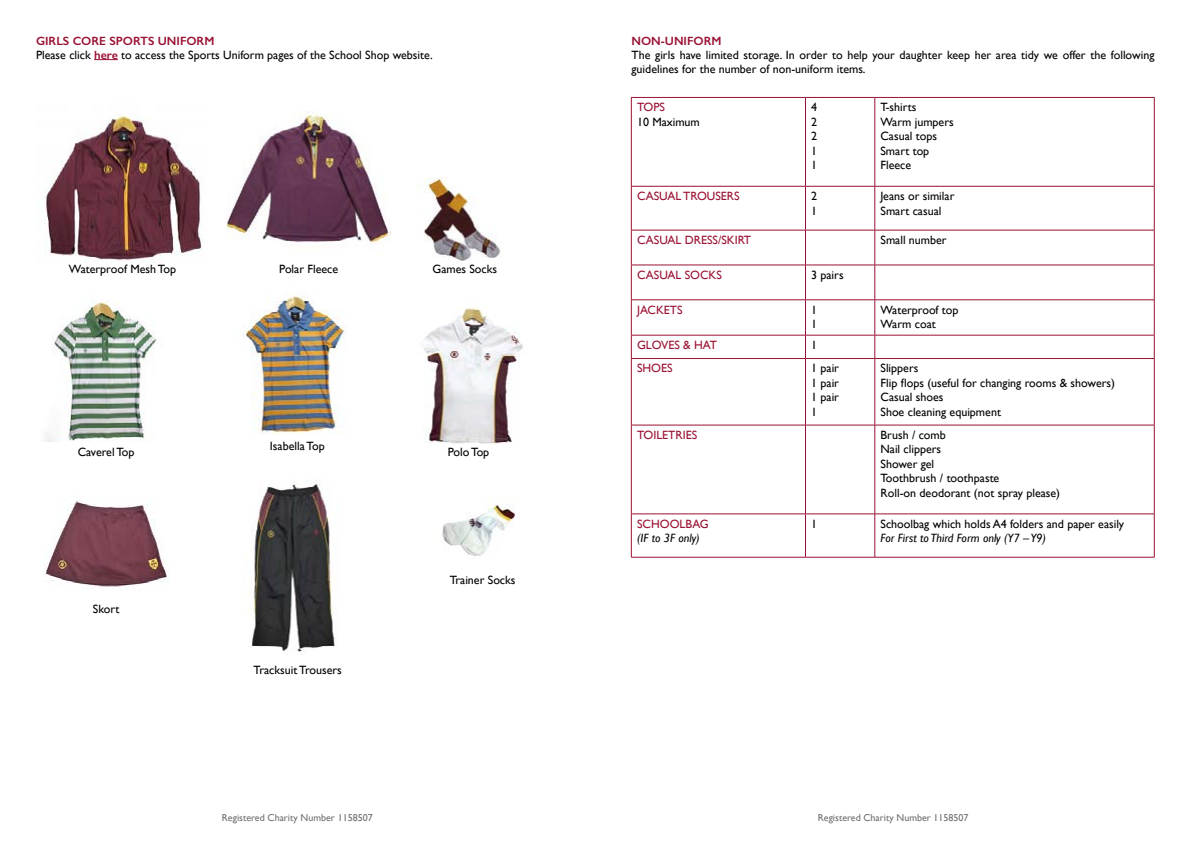
<style>
.page{position:relative;width:1191px;height:842px;background:#fff}
.page>*{position:absolute;margin:0;border:0;box-sizing:border-box;transform-origin:0 0}
.t1{font:12px/14.4px "Gill Sans";color:#000}
.t2{font:12px/14px "Gill Sans";color:#000}
.t3{font:12px "Gill Sans";color:#9a1233}
.t4{font:italic 12px "Gill Sans";color:#000}
.t5{font:600 12px "Gill Sans";color:#9a1233}
.t6{font:10px "Gill Sans";color:#706f6f}
.s1{font-weight:600;color:#9a1233}
</style>
<div class="page">
<svg style="left:94px;top:59px;width:24px;height:1px"></svg>
<img style="left:43px;top:500px;width:125px;height:88px">
<img style="left:227px;top:111px;width:163px;height:132px">
<img style="left:417px;top:178px;width:84px;height:86px">
<img style="left:422px;top:307px;width:101px;height:138px">
<img style="left:46px;top:300px;width:111px;height:141px">
<img style="left:248px;top:479px;width:89px;height:174px">
<img style="left:442px;top:496px;width:73px;height:60px">
<img style="left:44px;top:115px;width:160px;height:148px">
<hr style="left:631px;top:97px;width:174px;height:1px;background:#9a1233">
<hr style="left:631px;top:98px;width:1px;height:88px;background:#9a1233">
<hr style="left:805px;top:97px;width:69px;height:1px;background:#9a1233">
<hr style="left:805px;top:98px;width:1px;height:88px;background:#9a1233">
<hr style="left:874px;top:97px;width:280px;height:1px;background:#9a1233">
<hr style="left:874px;top:98px;width:1px;height:88px;background:#9a1233">
<hr style="left:1154px;top:98px;width:1px;height:88px;background:#9a1233">
<hr style="left:631px;top:186px;width:174px;height:1px;background:#9a1233">
<hr style="left:631px;top:186px;width:1px;height:44px;background:#9a1233">
<hr style="left:805px;top:186px;width:69px;height:1px;background:#9a1233">
<hr style="left:805px;top:186px;width:1px;height:44px;background:#9a1233">
<hr style="left:874px;top:186px;width:280px;height:1px;background:#9a1233">
<hr style="left:874px;top:186px;width:1px;height:44px;background:#9a1233">
<hr style="left:1154px;top:186px;width:1px;height:44px;background:#9a1233">
<hr style="left:631px;top:230px;width:174px;height:1px;background:#9a1233">
<hr style="left:631px;top:230px;width:1px;height:35px;background:#9a1233">
<hr style="left:805px;top:230px;width:69px;height:1px;background:#9a1233">
<hr style="left:805px;top:230px;width:1px;height:35px;background:#9a1233">
<hr style="left:874px;top:230px;width:280px;height:1px;background:#9a1233">
<hr style="left:874px;top:230px;width:1px;height:35px;background:#9a1233">
<hr style="left:1154px;top:230px;width:1px;height:35px;background:#9a1233">
<hr style="left:631px;top:265px;width:174px;height:1px;background:#9a1233">
<hr style="left:631px;top:265px;width:1px;height:35px;background:#9a1233">
<hr style="left:805px;top:265px;width:69px;height:1px;background:#9a1233">
<hr style="left:805px;top:265px;width:1px;height:35px;background:#9a1233">
<hr style="left:874px;top:265px;width:280px;height:1px;background:#9a1233">
<hr style="left:874px;top:265px;width:1px;height:35px;background:#9a1233">
<hr style="left:1154px;top:265px;width:1px;height:35px;background:#9a1233">
<hr style="left:631px;top:300px;width:174px;height:1px;background:#9a1233">
<hr style="left:631px;top:300px;width:1px;height:35px;background:#9a1233">
<hr style="left:805px;top:300px;width:69px;height:1px;background:#9a1233">
<hr style="left:805px;top:300px;width:1px;height:35px;background:#9a1233">
<hr style="left:874px;top:300px;width:280px;height:1px;background:#9a1233">
<hr style="left:874px;top:300px;width:1px;height:35px;background:#9a1233">
<hr style="left:1154px;top:300px;width:1px;height:35px;background:#9a1233">
<hr style="left:631px;top:335px;width:174px;height:1px;background:#9a1233">
<svg style="left:631px;top:335px;width:1px;height:23px"></svg>
<hr style="left:805px;top:335px;width:69px;height:1px;background:#9a1233">
<svg style="left:805px;top:335px;width:1px;height:23px"></svg>
<hr style="left:874px;top:335px;width:280px;height:1px;background:#9a1233">
<svg style="left:874px;top:335px;width:1px;height:23px"></svg>
<svg style="left:1154px;top:335px;width:1px;height:23px"></svg>
<hr style="left:631px;top:358px;width:174px;height:1px;background:#9a1233">
<hr style="left:631px;top:359px;width:1px;height:66px;background:#9a1233">
<hr style="left:805px;top:358px;width:69px;height:1px;background:#9a1233">
<hr style="left:805px;top:359px;width:1px;height:66px;background:#9a1233">
<hr style="left:874px;top:358px;width:280px;height:1px;background:#9a1233">
<hr style="left:874px;top:359px;width:1px;height:66px;background:#9a1233">
<hr style="left:1154px;top:359px;width:1px;height:66px;background:#9a1233">
<hr style="left:631px;top:425px;width:174px;height:1px;background:#9a1233">
<hr style="left:631px;top:425px;width:1px;height:89px;background:#9a1233">
<hr style="left:805px;top:425px;width:69px;height:1px;background:#9a1233">
<hr style="left:805px;top:425px;width:1px;height:89px;background:#9a1233">
<hr style="left:874px;top:425px;width:280px;height:1px;background:#9a1233">
<hr style="left:874px;top:425px;width:1px;height:89px;background:#9a1233">
<hr style="left:1154px;top:425px;width:1px;height:89px;background:#9a1233">
<hr style="left:631px;top:514px;width:174px;height:1px;background:#9a1233">
<hr style="left:631px;top:514px;width:1px;height:43px;background:#9a1233">
<hr style="left:805px;top:514px;width:69px;height:1px;background:#9a1233">
<hr style="left:805px;top:514px;width:1px;height:43px;background:#9a1233">
<hr style="left:874px;top:514px;width:280px;height:1px;background:#9a1233">
<hr style="left:874px;top:514px;width:1px;height:43px;background:#9a1233">
<hr style="left:1154px;top:514px;width:1px;height:43px;background:#9a1233">
<hr style="left:631px;top:557px;width:174px;height:1px;background:#9a1233">
<hr style="left:805px;top:557px;width:69px;height:1px;background:#9a1233">
<hr style="left:874px;top:557px;width:280px;height:1px;background:#9a1233">
<img style="left:242px;top:293px;width:105px;height:142px">
<p class="t2" style="left:36px;top:34px;width:398px"><span class="s1">GIRLS CORE SPORTS UNIFORM<br></span>Please click <span class="s1">here</span> to access the Sports Uniform pages of the School Shop website.</p>
<p class="t2" style="left:69px;top:262px;width:109px">Waterproof Mesh Top</p>
<p class="t2" style="left:279px;top:262px;width:61px">Polar Fleece</p>
<p class="t2" style="left:432px;top:262px;width:66px">Games Socks</p>
<p class="t2" style="left:270px;top:438px;width:56px">Isabella Top</p>
<p class="t2" style="left:78px;top:445px;width:58px">Caverel Top</p>
<p class="t2" style="left:448px;top:445px;width:43px">Polo Top</p>
<p class="t2" style="left:93px;top:602px;width:28px">Skort</p>
<p class="t2" style="left:254px;top:662px;width:90px">Tracksuit Trousers</p>
<p class="t2" style="left:450px;top:572px;width:67px">Trainer Socks</p>
<p class="t5" style="left:631px;top:33px;width:91px">NON-UNIFORM</p>
<p class="t2" style="left:631px;top:48px;width:524px">The girls have limited storage. In order to help your daughter keep her area tidy we offer the following guidelines for the number of non-uniform items.</p>
<p class="t3" style="left:637px;top:100px;width:29px">TOPS</p>
<p class="t1" style="left:637px;top:115px;width:64px">10 Maximum</p>
<p class="t1" style="left:811px;top:100px;width:7px;text-align:justify">4<br>2<br>2<br>1<br>1</p>
<p class="t1" style="left:880px;top:100px;width:75px">T-shirts<br>Warm jumpers<br>Casual tops<br>Smart top<br>Fleece</p>
<p class="t3" style="left:637px;top:189px;width:104px">CASUAL TROUSERS</p>
<p class="t1" style="left:811px;top:189px;width:7px">2<br>1</p>
<p class="t1" style="left:880px;top:189px;width:75px">Jeans or similar<br>Smart casual</p>
<p class="t3" style="left:637px;top:233px;width:116px">CASUAL DRESS/SKIRT</p>
<p class="t1" style="left:880px;top:233px;width:68px">Small number</p>
<p class="t3" style="left:637px;top:268px;width:86px">CASUAL SOCKS</p>
<p class="t1" style="left:811px;top:268px;width:34px">3 pairs</p>
<p class="t3" style="left:637px;top:303px;width:47px">JACKETS</p>
<p class="t1" style="left:811px;top:303px;width:7px">1<br>1</p>
<p class="t1" style="left:880px;top:303px;width:80px">Waterproof top<br>Warm coat</p>
<p class="t3" style="left:637px;top:338px;width:81px">GLOVES &amp; HAT</p>
<p class="t1" style="left:811px;top:338px;width:7px">1</p>
<p class="t3" style="left:637px;top:361px;width:37px">SHOES</p>
<p class="t1" style="left:811px;top:361px;width:29px;text-align:justify">1 pair 1 pair 1 pair 1</p>
<p class="t1" style="left:880px;top:361px;width:236px">Slippers<br>Flip flops (useful for changing rooms &amp; showers)<br>Casual shoes<br>Shoe cleaning equipment</p>
<p class="t3" style="left:637px;top:428px;width:62px">TOILETRIES</p>
<p class="t1" style="left:880px;top:428px;width:181px">Brush / comb<br>Nail clippers<br>Shower gel<br>Toothbrush / toothpaste<br>Roll-on deodorant (not spray please)</p>
<p class="t3" style="left:637px;top:517px;width:73px">SCHOOLBAG</p>
<p class="t4" style="left:637px;top:531px;width:64px">(IF to 3F only)</p>
<p class="t1" style="left:811px;top:517px;width:7px">1</p>
<p class="t1" style="left:880px;top:517px;width:245px">Schoolbag which holds A4 folders and paper easily</p>
<p class="t4" style="left:880px;top:531px;width:167px">For First to Third Form only (Y7 – Y9)</p>
<p class="t6" style="left:222px;top:811px;width:152px">Registered Charity Number 1158507</p>
<p class="t6" style="left:818px;top:811px;width:152px">Registered Charity Number 1158507</p>
</div>
